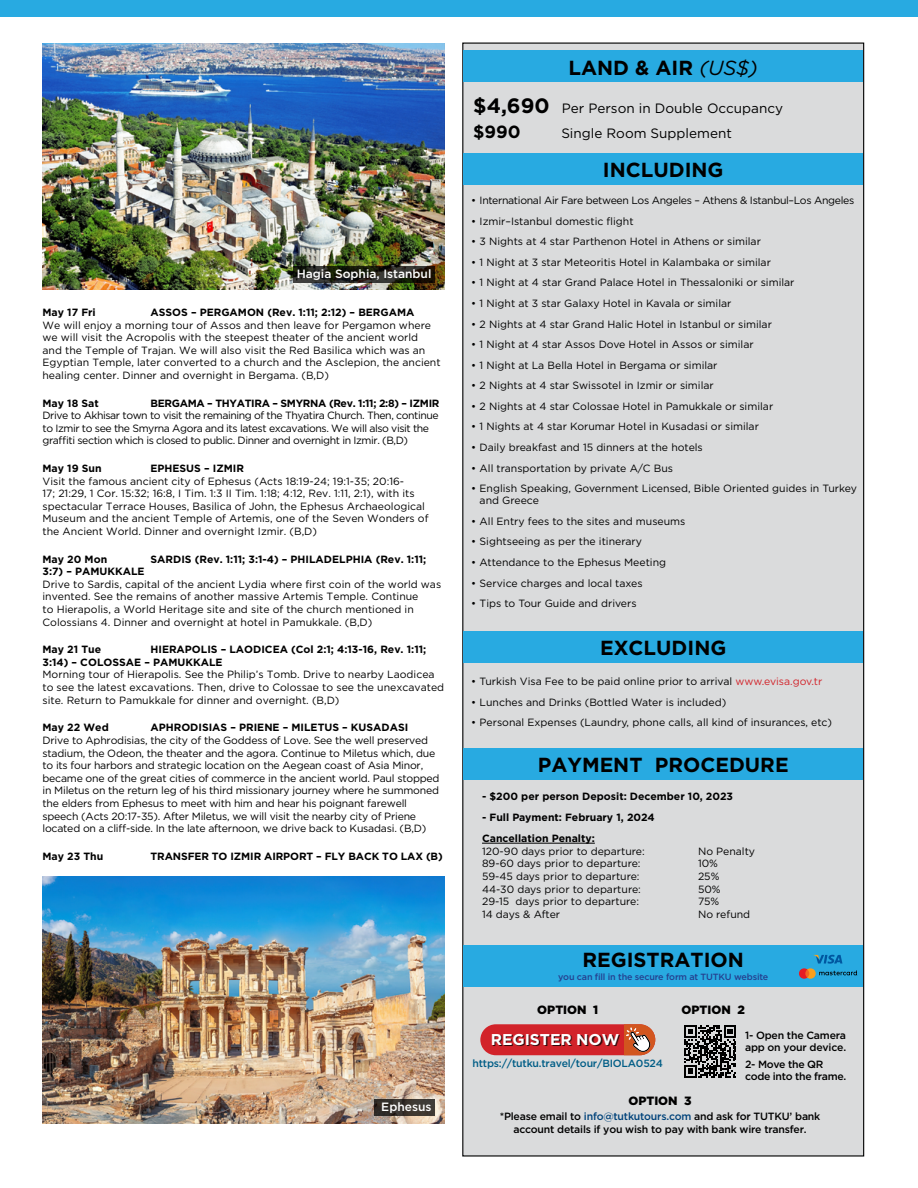
<style>
.page{position:relative;width:918px;height:1188px;background:#fff}
.page>*{position:absolute;margin:0;border:0;box-sizing:border-box;transform-origin:0 0}
.t1{font:700 20.4px "Gotham";color:#000}
.t2{font:700 17.55px "Gotham";color:#000}
.t3{font:700 15.6px "Gotham";letter-spacing:-.005em;color:#fff}
.t4{font:13.5px "Gotham";color:#000}
.t5{font:500 12px "Gotham";color:#fff}
.t6{font:900 12px "Gotham";color:#000}
.t7{font:10.5px/12.6px "Gotham";color:#000}
.t8{font:10.5px/12.6px "Gotham";letter-spacing:-.02em;color:#000}
.t9{font:700 10.5px/21.1px "Gotham";color:#000}
.t10{font:10.5px/12.6px "Gotham";letter-spacing:-.04em;color:#000}
.t11{font:500 10.5px/12.1px "Gotham";letter-spacing:-.02em;color:#000}
.t12{font:10.5px "Gotham";letter-spacing:-.03em;color:#000}
.t13{font:700 10.5px "Gotham";letter-spacing:-.03em;color:#000}
.t14{font:500 10.5px "Gotham";letter-spacing:-.02em;color:#005d86}
.t15{font:500 9px "Gotham";letter-spacing:-.02em;color:#25408f}
.s1{font-weight:400;font-style:italic}
.s2{font-weight:700;font-size:20.85px}
.s3{color:#d2232a}
.s4{color:#00427a}
</style>
<div class="page">
<img style="left:43px;top:43px;width:401px;height:247px">
<img style="left:43px;top:876px;width:401px;height:247px">
<div style="left:0;top:0;width:918px;height:16px;background:#28aae1"></div>
<div style="left:463px;top:43px;width:401px;height:1113px;background:#dadbdc"></div>
<div style="left:463px;top:51px;width:400px;height:31px;background:#28aae1"></div>
<div style="left:463px;top:153px;width:400px;height:32px;background:#28aae1"></div>
<div style="left:463px;top:631px;width:400px;height:32px;background:#28aae1"></div>
<div style="left:463px;top:748px;width:400px;height:32px;background:#28aae1"></div>
<hr style="left:482px;top:843px;width:113px;height:1px;background:#000">
<svg style="left:293px;top:267px;width:142px;height:16px;background:#22221a"></svg>
<svg style="left:374px;top:1100px;width:61px;height:16px"></svg>
<div style="left:463px;top:945px;width:400px;height:42px;background:#28aae1"></div>
<svg style="left:799px;top:955px;width:59px;height:24px"></svg>
<div style="left:480px;top:1024px;width:175px;height:31px;background:#d2232a;border-radius:15px"></div>
<div style="left:492px;top:1035px;width:128px;height:11px;background:#000;opacity:.75"></div>
<svg style="left:624px;top:1024px;width:31px;height:31px"></svg>
<svg style="left:684px;top:1025px;width:52px;height:52px"></svg>
<p class="t5" style="left:297px;top:266px;width:136px">Hagia Sophia, Istanbul</p>
<p class="t9" style="left:43px;top:302px;width:55px">May 17 Fri</p>
<p class="t9" style="left:151px;top:302px;width:265px">ASSOS – PERGAMON (Rev. 1:11; 2:12) – BERGAMA</p>
<p class="t7" style="left:43px;top:318px;width:400px">We will enjoy a morning tour of Assos and then leave for Pergamon where we will visit the Acropolis with the steepest theater of the ancient world<br>and the Temple of Trajan. We will also visit the Red Basilica which was an Egyptian Temple, later converted to a church and the Asclepion, the ancient healing center. Dinner and overnight in Bergama. (B,D)</p>
<p class="t9" style="left:43px;top:392px;width:58px">May 18 Sat</p>
<p class="t13" style="left:151px;top:396px;width:291px">BERGAMA – THYATIRA – SMYRNA (Rev. 1:11; 2:8) – IZMIR</p>
<p class="t10" style="left:43px;top:409px;width:398px">Drive to Akhisar town to visit the remaining of the Thyatira Church. Then, continue to Izmir to see the Smyrna Agora and its latest excavations. We will also visit the graffiti section which is closed to public. Dinner and overnight in Izmir. (B,D)</p>
<p class="t9" style="left:43px;top:458px;width:61px">May 19 Sun</p>
<p class="t9" style="left:151px;top:458px;width:95px">EPHESUS – IZMIR</p>
<p class="t7" style="left:43px;top:474px;width:388px">Visit the famous ancient city of Ephesus (Acts 18:19-24; 19:1-35; 20:16-<br>17; 21:29, 1 Cor. 15:32; 16:8, I Tim. 1:3 II Tim. 1:18; 4:12, Rev. 1:11, 2:1), with its spectacular Terrace Houses, Basilica of John, the Ephesus Archaeological Museum and the ancient Temple of Artemis, one of the Seven Wonders of the Ancient World. Dinner and overnight Izmir. (B,D)</p>
<p class="t9" style="left:43px;top:548px;width:66px">May 20 Mon</p>
<p class="t9" style="left:151px;top:548px;width:277px">SARDIS (Rev. 1:11; 3:1-4) – PHILADELPHIA (Rev. 1:11;</p>
<p class="t9" style="left:43px;top:561px;width:104px">3:7) – PAMUKKALE</p>
<p class="t7" style="left:43px;top:578px;width:400px">Drive to Sardis, capital of the ancient Lydia where first coin of the world was invented. See the remains of another massive Artemis Temple. Continue<br>to Hierapolis, a World Heritage site and site of the church mentioned in Colossians 4. Dinner and overnight at hotel in Pamukkale. (B,D)</p>
<p class="t9" style="left:43px;top:639px;width:60px">May 21 Tue</p>
<p class="t9" style="left:43px;top:643px;width:385px;line-height:12.6px;text-indent:108px">HIERAPOLIS – LAODICEA (Col 2:1; 4:13-16, Rev. 1:11;<br>3:14) – COLOSSAE – PAMUKKALE</p>
<p class="t7" style="left:43px;top:668px;width:403px">Morning tour of Hierapolis. See the Philip’s Tomb. Drive to nearby Laodicea to see the latest excavations. Then, drive to Colossae to see the unexcavated site. Return to Pamukkale for dinner and overnight. (B,D)</p>
<p class="t9" style="left:43px;top:717px;width:68px">May 22 Wed</p>
<p class="t9" style="left:151px;top:717px;width:259px">APHRODISIAS – PRIENE – MILETUS – KUSADASI</p>
<p class="t8" style="left:43px;top:734px;width:398px">Drive to Aphrodisias, the city of the Goddess of Love. See the well preserved stadium, the Odeon, the theater and the agora. Continue to Miletus which, due to its four harbors and strategic location on the Aegean coast of Asia Minor, became one of the great cities of commerce in the ancient world. Paul stopped in Miletus on the return leg of his third missionary journey where he summoned the elders from Ephesus to meet with him and hear his poignant farewell speech (Acts 20:17-35). After Miletus, we will visit the nearby city of Priene located on a cliff-side. In the late afternoon, we drive back to Kusadasi. (B,D)</p>
<p class="t9" style="left:43px;top:845px;width:62px">May 23 Thu</p>
<p class="t9" style="left:151px;top:845px;width:294px">TRANSFER TO IZMIR AIRPORT – FLY BACK TO LAX (B)</p>
<p class="t5" style="left:381px;top:1099px;width:52px">Ephesus</p>
<h1 class="t1" style="left:568px;top:54px;width:191px">LAND &amp; AIR <span class="s1">(US$)</span></h1>
<p class="t4" style="left:473px;top:100px;width:311px"><span class="s2">$4,690</span> Per Person in Double Occupancy</p>
<h2 class="t2" style="left:473px;top:120px;width:49px">$990</h2>
<p class="t4" style="left:561px;top:124px;width:172px">Single Room Supplement</p>
<h1 class="t1" style="left:603px;top:156px;width:122px">INCLUDING</h1>
<p class="t12" style="left:471px;top:194px;width:385px">• International Air Fare between Los Angeles – Athens &amp; Istanbul–Los Angeles</p>
<p class="t7" style="left:471px;top:214px;width:164px">• Izmir–Istanbul domestic flight</p>
<p class="t7" style="left:471px;top:235px;width:291px">• 3 Nights at 4 star Parthenon Hotel in Athens or similar</p>
<p class="t7" style="left:471px;top:256px;width:301px">• 1 Night at 3 star Meteoritis Hotel in Kalambaka or similar</p>
<p class="t7" style="left:471px;top:276px;width:325px">• 1 Night at 4 star Grand Palace Hotel in Thessaloniki or similar</p>
<p class="t7" style="left:471px;top:297px;width:262px">• 1 Night at 3 star Galaxy Hotel in Kavala or similar</p>
<p class="t7" style="left:471px;top:317px;width:302px">• 2 Nights at 4 star Grand Halic Hotel in Istanbul or similar</p>
<p class="t7" style="left:471px;top:338px;width:284px">• 1 Night at 4 star Assos Dove Hotel in Assos or similar</p>
<p class="t7" style="left:471px;top:358px;width:248px">• 1 Night at La Bella Hotel in Bergama or similar</p>
<p class="t7" style="left:471px;top:379px;width:244px">• 2 Nights at 4 star Swissotel in Izmir or similar</p>
<p class="t7" style="left:471px;top:400px;width:304px">• 2 Nights at 4 star Colossae Hotel in Pamukkale or similar</p>
<p class="t7" style="left:471px;top:420px;width:289px">• 1 Nights at 4 star Korumar Hotel in Kusadasi or similar</p>
<p class="t7" style="left:471px;top:441px;width:233px">• Daily breakfast and 15 dinners at the hotels</p>
<p class="t7" style="left:471px;top:461px;width:203px">• All transportation by private A/C Bus</p>
<p class="t7" style="left:480px;top:482px;width:379px;line-height:12px;text-indent:-9px">• English Speaking, Government Licensed, Bible Oriented guides in Turkey and Greece</p>
<p class="t7" style="left:471px;top:515px;width:216px">• All Entry fees to the sites and museums</p>
<p class="t7" style="left:471px;top:535px;width:172px">• Sightseeing as per the itinerary</p>
<p class="t7" style="left:471px;top:556px;width:197px">• Attendance to the Ephesus Meeting</p>
<p class="t7" style="left:471px;top:576px;width:173px">• Service charges and local taxes</p>
<p class="t7" style="left:471px;top:597px;width:167px">• Tips to Tour Guide and drivers</p>
<h1 class="t1" style="left:600px;top:634px;width:128px">EXCLUDING</h1>
<p class="t7" style="left:471px;top:675px;width:353px">• Turkish Visa Fee to be paid online prior to arrival <span class="s3">www.evisa.gov.tr</span></p>
<p class="t7" style="left:471px;top:695px;width:257px">• Lunches and Drinks (Bottled Water is included)</p>
<p class="t7" style="left:471px;top:716px;width:362px">• Personal Expenses (Laundry, phone calls, all kind of insurances, etc)</p>
<h1 class="t1" style="left:538px;top:751px;width:252px">PAYMENT PROCEDURE</h1>
<p class="t9" style="left:482px;top:786px;width:253px">- $200 per person Deposit: December 10, 2023</p>
<p class="t9" style="left:482px;top:807px;width:174px">- Full Payment: February 1, 2024<br>Cancellation Penalty:</p>
<p class="t7" style="left:482px;top:844px;width:164px">120-90 days prior to departure:</p>
<p class="t7" style="left:698px;top:844px;width:59px">No Penalty</p>
<p class="t7" style="left:482px;top:857px;width:160px">89-60 days prior to departure:</p>
<p class="t7" style="left:698px;top:857px;width:22px">10%</p>
<p class="t7" style="left:482px;top:870px;width:159px">59-45 days prior to departure:</p>
<p class="t7" style="left:698px;top:870px;width:23px">25%</p>
<p class="t7" style="left:482px;top:882px;width:160px">44-30 days prior to departure:</p>
<p class="t7" style="left:698px;top:882px;width:24px">50%</p>
<p class="t7" style="left:482px;top:895px;width:159px">29-15 days prior to departure:</p>
<p class="t7" style="left:698px;top:895px;width:23px">75%</p>
<p class="t7" style="left:482px;top:907px;width:80px">14 days &amp; After</p>
<p class="t7" style="left:698px;top:907px;width:54px">No refund</p>
<h1 class="t1" style="left:583px;top:946px;width:163px">REGISTRATION</h1>
<p class="t6" style="left:537px;top:1001px;width:62px">OPTION 1</p>
<p class="t6" style="left:682px;top:1001px;width:65px">OPTION 2</p>
<p class="t15" style="left:558px;top:971px;width:212px">you can fill in the secure form at TUTKU website</p>
<p class="t11" style="left:745px;top:1029px;width:103px">1- Open the Camera app on your device.</p>
<p class="t11" style="left:745px;top:1058px;width:103px">2- Move the QR code into the frame.</p>
<h3 class="t3" style="left:491px;top:1030px;width:130px">REGISTER NOW</h3>
<p class="t14" style="left:473px;top:1056px;width:192px">https://tutku.travel/tour/BIOLA0524</p>
<p class="t6" style="left:628px;top:1093px;width:65px">OPTION 3</p>
<p class="t11" style="left:500px;top:1111px;width:322px;text-align:center">*Please email to <span class="s4">info@tutkutours.com</span> and ask for TUTKU’ bank account details if you wish to pay with bank wire transfer.</p>
</div>
